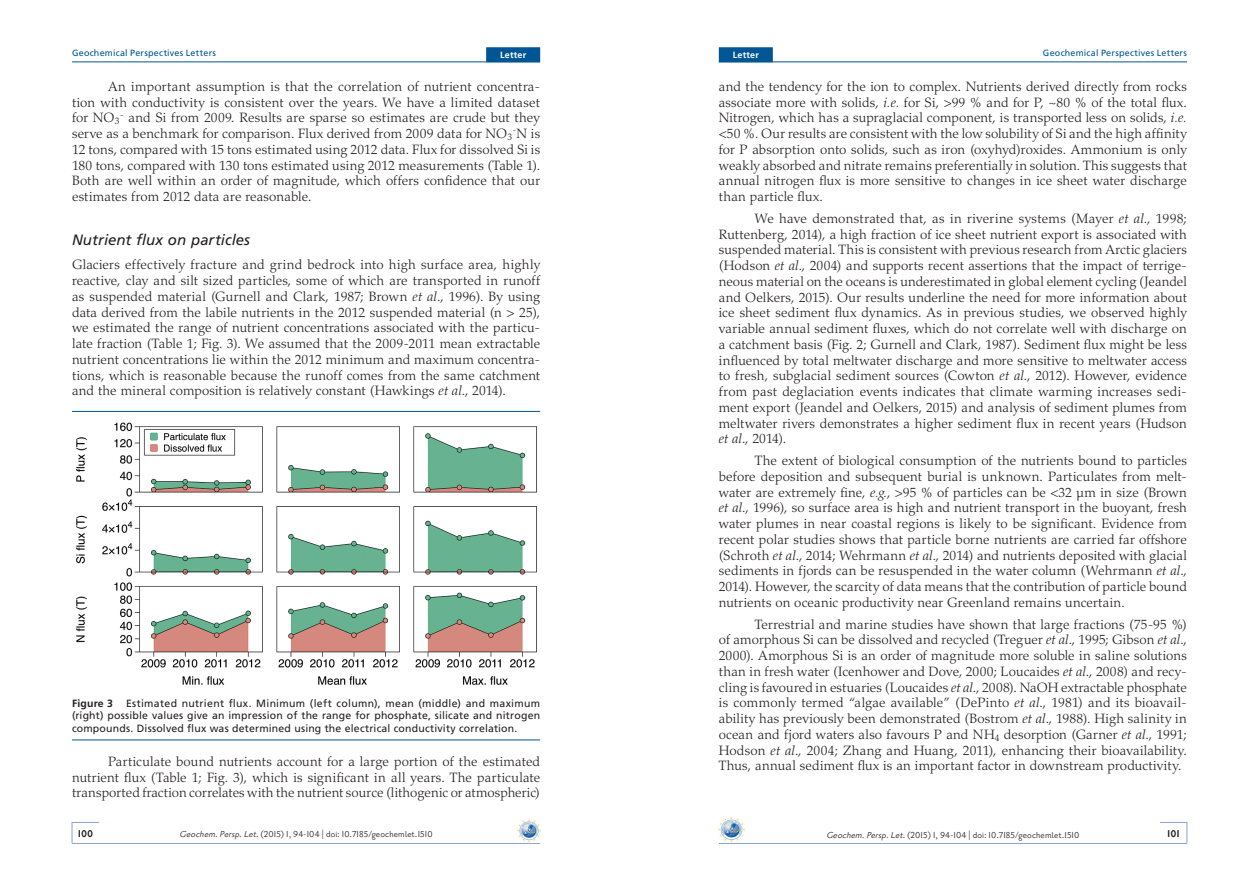
<style>
.page{position:relative;width:1259px;height:893px;background:#fff}
.page>*{position:absolute;margin:0;border:0;box-sizing:border-box;transform-origin:0 0}
.Titre_niveau_2_9_ita{font:italic 15px "Frutiger LT";letter-spacing:.005em;color:#231f20}
.Texte_courant{font:300 13.5px/15.8px "Palatino LT";letter-spacing:.01em;color:#231f20;text-align:justify}
.Texte_début{font:300 13.5px/15.8px "Palatino LT";letter-spacing:.005em;color:#231f20;text-align:justify}
.t1{font:700 12px "Priori San";color:#231f20}
._5aa_Figure___trame{font:10.5px/12.8px "Frutiger LT";letter-spacing:.015em;color:#231f20;text-align:justify}
.t2{font:10.5px "Priori San";letter-spacing:.015em;color:#231f20}
.t3{font:9px "Frutiger LT";letter-spacing:.025em;color:#005594}
.t4{font:700 9px "Frutiger LT";letter-spacing:.025em;color:#fff}
.s1{font-style:italic}
.s2{font-weight:700}
</style>
<div class="page">
<hr style="left:72px;top:62px;width:468px;height:1px;background:#005594">
<div style="left:486px;top:47px;width:54px;height:15px;background:#005594"></div>
<hr style="left:719px;top:62px;width:468px;height:1px;background:#005594">
<div style="left:719px;top:47px;width:54px;height:15px;background:#005594"></div>
<hr style="left:72px;top:843px;width:468px;height:1px;background:#8aa4cb">
<svg style="left:72px;top:822px;width:27px;height:21px"></svg>
<hr style="left:719px;top:843px;width:468px;height:1px;background:#8aa4cb">
<svg style="left:1160px;top:822px;width:27px;height:21px"></svg>
<img style="left:517px;top:819px;width:23px;height:23px">
<img style="left:719px;top:817px;width:25px;height:25px">
<hr style="left:72px;top:411px;width:468px;height:1px;background:#005594">
<hr style="left:72px;top:740px;width:468px;height:1px;background:#005594">
<img style="left:76px;top:422px;width:461px;height:263px">
<p class="t3" style="left:72px;top:48px;width:146px">Geochemical Perspectives Letters</p>
<p class="t4" style="left:500px;top:49px;width:28px">Letter</p>
<p class="t4" style="left:732px;top:49px;width:28px">Letter</p>
<p class="t3" style="left:1043px;top:48px;width:146px">Geochemical Perspectives Letters</p>
<p class="Texte_courant" style="left:72px;top:79px;width:470px;text-indent:36px">An important assumption is that the correlation of nutrient concentra&shy;tion with conductivity is consistent over the years. We have a limited dataset for NO<sub>3</sub><sup>-</sup> and Si from 2009. Results are sparse so estimates are crude but they serve as a benchmark for comparison. Flux derived from 2009 data for NO<sub>3</sub><sup>-</sup>N is 12 tons, compared with 15 tons estimated using 2012 data. Flux for dissolved Si is 180 tons, compared with 130 tons estimated using 2012 measurements (Table 1).<br>Both are well within an order of magnitude, which offers confidence that our estimates from 2012 data are reasonable.</p>
<p class="Titre_niveau_2_9_ita" style="left:72px;top:231px;width:180px">Nutrient flux on particles</p>
<p class="Texte_début" style="left:72px;top:257px;width:470px">Glaciers effectively fracture and grind bedrock into high surface area, highly reactive, clay and silt sized particles, some of which are transported in runoff as suspended material (Gurnell and Clark, 1987; Brown <span class="s1">et al</span>., 1996). By using data derived from the labile nutrients in the 2012 suspended material (n &gt; 25), we estimated the range of nutrient concentrations associated with the particu&shy;late fraction (Table 1; Fig. 3). We assumed that the 2009-2011 mean extractable nutrient concentrations lie within the 2012 minimum and maximum concentra&shy;tions, which is reasonable because the runoff comes from the same catchment and the mineral composition is relatively constant (Hawkings <span class="s1">et al</span>., 2014).</p>
<p class="_5aa_Figure___trame" style="left:72px;top:697px;width:470px"><span class="s2">Figure 3</span> Estimated nutrient flux. Minimum (left column), mean (middle) and maximum (right) possible values give an impression of the range for phosphate, silicate and nitrogen compounds. Dissolved flux was determined using the electrical conductivity correlation.</p>
<p class="Texte_courant" style="left:72px;top:754px;width:470px;text-indent:36px">Particulate bound nutrients account for a large portion of the estimated nutrient flux (Table 1; Fig. 3), which is significant in all years. The particulate transported fraction correlates with the nutrient source (lithogenic or atmospheric)</p>
<p class="Texte_courant" style="left:719px;top:79px;width:470px">and the tendency for the ion to complex. Nutrients derived directly from rocks associate more with solids, <span class="s1">i.e.</span> for Si, &gt;99 % and for P, ~80 % of the total flux.<br>Nitrogen, which has a supraglacial component, is transported less on solids, <span class="s1">i.e. </span>&lt;50 %. Our results are consistent with the low solubility of Si and the high affinity for P absorption onto solids, such as iron (oxyhyd)roxides. Ammonium is only weakly absorbed and nitrate remains preferentially in solution. This suggests that annual nitrogen flux is more sensitive to changes in ice sheet water discharge than particle flux.</p>
<p class="Texte_courant" style="left:719px;top:211px;width:470px;text-indent:36px">We have demonstrated that, as in riverine systems (Mayer <span class="s1">et al</span>., 1998; Ruttenberg, 2014), a high fraction of ice sheet nutrient export is associated with suspended material. This is consistent with previous research from Arctic glaciers (Hodson <span class="s1">et al</span>., 2004) and supports recent assertions that the impact of terrige&shy;neous material on the oceans is underestimated in global element cycling (Jeandel and Oelkers, 2015). Our results underline the need for more information about ice sheet sediment flux dynamics. As in previous studies, we observed highly variable annual sediment fluxes, which do not correlate well with discharge on a catchment basis (Fig. 2; Gurnell and Clark, 1987). Sediment flux might be less influenced by total meltwater discharge and more sensitive to meltwater access to fresh, subglacial sediment sources (Cowton <span class="s1">et al</span>., 2012). However, evidence from past deglaciation events indicates that climate warming increases sedi&shy;ment export (Jeandel and Oelkers, 2015) and analysis of sediment plumes from meltwater rivers demonstrates a higher sediment flux in recent years (Hudson <span class="s1">et al</span>., 2014).</p>
<p class="Texte_courant" style="left:719px;top:453px;width:470px;text-indent:36px">The extent of biological consumption of the nutrients bound to particles before deposition and subsequent burial is unknown. Particulates from melt&shy;water are extremely fine, <span class="s1">e.g.</span>, &gt;95 % of particles can be &lt;32 μm in size (Brown <span class="s1">et al</span>., 1996), so surface area is high and nutrient transport in the buoyant, fresh water plumes in near coastal regions is likely to be significant. Evidence from recent polar studies shows that particle borne nutrients are carried far offshore (Schroth <span class="s1">et al</span>., 2014; Wehrmann <span class="s1">et al</span>., 2014) and nutrients deposited with glacial sediments in fjords can be resuspended in the water column (Wehrmann <span class="s1">et al</span>., 2014). However, the scarcity of data means that the contribution of particle bound nutrients on oceanic productivity near Greenland remains uncertain.</p>
<p class="Texte_courant" style="left:719px;top:616px;width:470px;text-indent:36px">Terrestrial and marine studies have shown that large fractions (75-95 %) of amorphous Si can be dissolved and recycled (Treguer <span class="s1">et al</span>., 1995; Gibson <span class="s1">et al</span>., 2000). Amorphous Si is an order of magnitude more soluble in saline solutions than in fresh water (Icenhower and Dove, 2000; Loucaides <span class="s1">et al</span>., 2008) and recy&shy;cling is favoured in estuaries (Loucaides <span class="s1">et al</span>., 2008). NaOH extractable phosphate is commonly termed “algae available” (DePinto <span class="s1">et al</span>., 1981) and its bioavail&shy;ability has previously been demonstrated (Bostrom <span class="s1">et al</span>., 1988). High salinity in ocean and fjord waters also favours P and NH<sub>4</sub> desorption (Garner <span class="s1">et al</span>., 1991; Hodson <span class="s1">et al</span>., 2004; Zhang and Huang, 2011), enhancing their bioavailability.<br>Thus, annual sediment flux is an important factor in downstream productivity.</p>
<p class="t1" style="left:78px;top:827px;width:17px">100</p>
<p class="t2" style="left:180px;top:828px;width:254px"><span class="s1">Geochem.Persp.Let</span>. (2015) 1, 94-104 | doi: 10.7185/geochemlet.1510</p>
<p class="t2" style="left:826px;top:829px;width:254px"><span class="s1">Geochem.Persp.Let</span>. (2015) 1, 94-104 | doi: 10.7185/geochemlet.1510</p>
<p class="t1" style="left:1167px;top:827px;width:14px">101</p>
</div>
